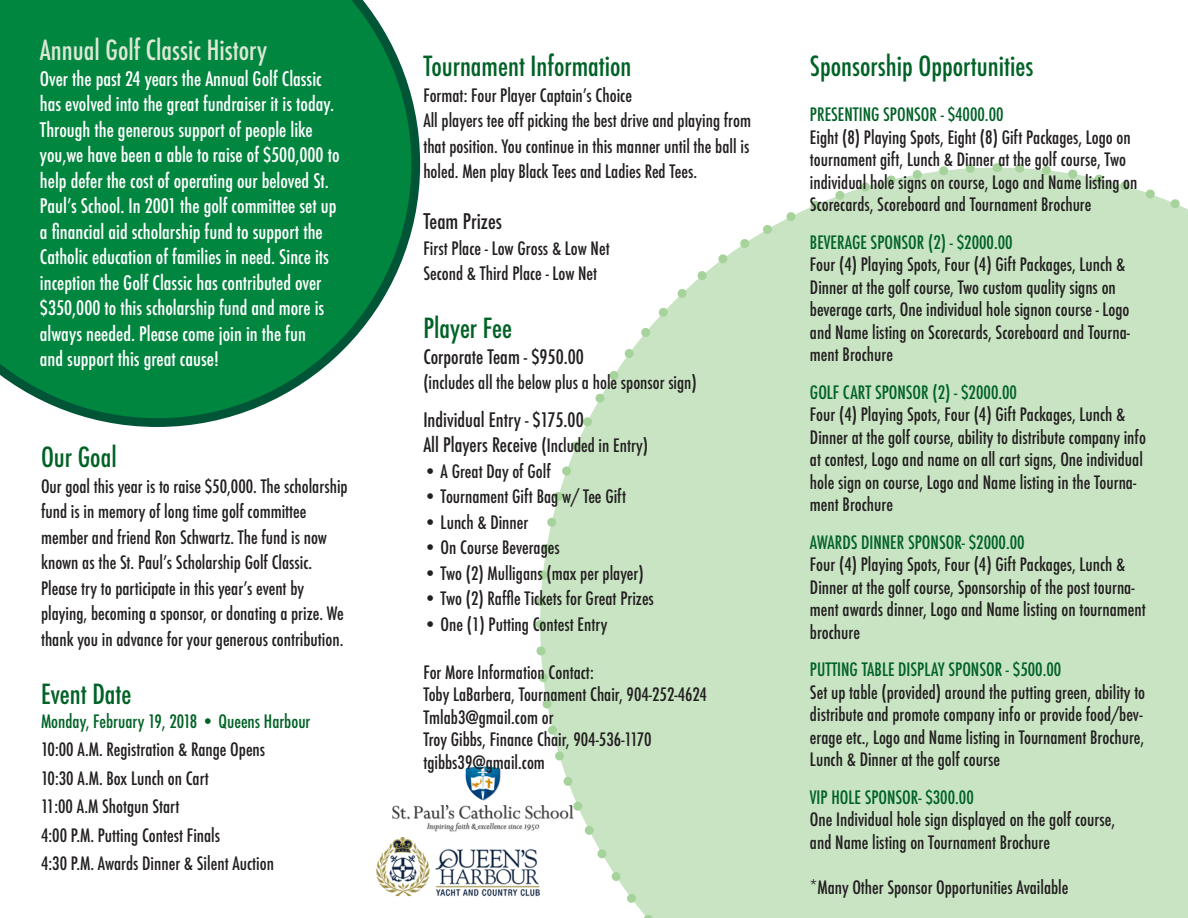
<style>
.page{position:relative;width:1188px;height:918px;background:#fff}
.page>*{position:absolute;margin:0;border:0;box-sizing:border-box;transform-origin:0 0}
.t1{font:500 condensed 27px "Futura";color:#016226}
.t2{font:500 condensed 27px "Futura";color:#dce8d5}
.t3{font:500 condensed 21px "Futura";color:#231f20}
.t4{font:500 condensed 19.5px/25.5px "Futura";color:#fff}
.t5{font:500 condensed 19.5px "Futura";color:#231f20}
.t6{font:500 condensed 18px/22.5px "Futura";color:#231f20}
.t7{font:500 condensed 18px "Futura";color:#016226}
.s1{font-size:18px}
</style>
<div class="page">
<img style="left:392px;top:765px;width:139px;height:67px">
<svg style="left:0;top:0;width:420px;height:427px;background:#1c9153"></svg>
<div style="left:540px;top:168px;width:648px;height:750px;background:#c8e4c3"></div>
<div style="left:1014px;top:628px;width:174px;height:290px;background:#c8e4c3"></div>
<div style="left:1001px;top:163px;width:187px;height:444px;background:#c8e4c3"></div>
<svg style="left:536px;top:163px;width:444px;height:457px"></svg>
<svg style="left:531px;top:641px;width:462px;height:277px;background:#cbe5c7"></svg>
<img style="left:375px;top:837px;width:192px;height:66px">
<p class="t2" style="left:40px;top:33px;width:229px">Annual Golf Classic History</p>
<p class="t4" style="left:40px;top:66px;width:301px">Over the past 24 years the Annual Golf Classic has evolved into the great fundraiser it is today.<br>Through the generous support of people like you,we have been a able to raise of $500,000 to help defer the cost of operating our beloved St.<br>Paul’s School. In 2001 the golf committee set up a financial aid scholarship fund to support the Catholic education of families in need. Since its inception the Golf Classic has contributed over $350,000 to this scholarship fund and more is always needed. Please come join in the fun<br>and support this great cause!</p>
<p class="t1" style="left:41px;top:440px;width:77px">Our Goal</p>
<p class="t6" style="left:41px;top:474px;width:308px;line-height:25.5px">Our goal this year is to raise $50,000. The scholarship fund is in memory of long time golf committee member and friend Ron Schwartz. The fund is now known as the St. Paul’s Scholarship Golf Classic.<br>Please try to participate in this year’s event by playing, becoming a sponsor, or donating a prize. We thank you in advance for your generous contribution.</p>
<p class="t1" style="left:41px;top:676px;width:92px">Event Date</p>
<p class="t7" style="left:41px;top:710px;width:271px">Monday, February 19, 2018 • Queens Harbour</p>
<p class="t6" style="left:41px;top:738px;width:226px">10:00 A.M. Registration &amp; Range Opens</p>
<p class="t6" style="left:41px;top:767px;width:169px">10:30 A.M. Box Lunch on Cart</p>
<p class="t6" style="left:41px;top:795px;width:140px">11:00 A.M Shotgun Start</p>
<p class="t6" style="left:41px;top:824px;width:181px">4:00 P.M. Putting Contest Finals</p>
<p class="t6" style="left:41px;top:852px;width:234px">4:30 P.M. Awards Dinner &amp; Silent Auction</p>
<p class="t1" style="left:423px;top:49px;width:210px">Tournament Information</p>
<p class="t6" style="left:423px;top:84px;width:210px">Format: Four Player Captain’s Choice</p>
<p class="t6" style="left:423px;top:108px;width:329px;line-height:25.5px;text-align:justify">All players tee off picking the best drive and playing from that position. You continue in this manner until the ball is holed. Men play Black Tees and Ladies Red Tees.</p>
<p class="t3" style="left:423px;top:208px;width:80px">Team Prizes</p>
<p class="t6" style="left:423px;top:237px;width:188px">First Place - Low Gross &amp; Low Net</p>
<p class="t6" style="left:423px;top:263px;width:175px">Second &amp; Third Place - Low Net</p>
<p class="t1" style="left:423px;top:311px;width:90px">Player Fee</p>
<p class="t5" style="left:423px;top:344px;width:162px">Corporate Team - $950.00</p>
<p class="t6" style="left:423px;top:371px;width:275px">(includes all the below plus a hole sponsor sign)</p>
<p class="t5" style="left:423px;top:407px;width:162px">Individual Entry - $175.00</p>
<p class="t5" style="left:423px;top:433px;width:226px">All Players Receive <span class="s1">(Included in Entry)</span></p>
<p class="t6" style="left:423px;top:460px;width:129px">• A Great Day of Golf</p>
<p class="t6" style="left:423px;top:485px;width:204px">• Tournament Gift Bag w/ Tee Gift</p>
<p class="t6" style="left:423px;top:511px;width:106px">• Lunch &amp; Dinner</p>
<p class="t6" style="left:423px;top:536px;width:138px">• On Course Beverages</p>
<p class="t6" style="left:423px;top:562px;width:222px">• Two (2) Mulligans (max per player)</p>
<p class="t6" style="left:423px;top:587px;width:232px">• Two (2) Raffle Tickets for Great Prizes</p>
<p class="t6" style="left:423px;top:613px;width:185px">• One (1) Putting Contest Entry</p>
<p class="t6" style="left:423px;top:661px;width:172px">For More Information Contact:</p>
<p class="t6" style="left:423px;top:683px;width:285px">Toby LaBarbera, Tournament Chair, 904-252-4624</p>
<p class="t6" style="left:423px;top:706px;width:132px">Tmlab3@gmail.com or</p>
<p class="t6" style="left:423px;top:728px;width:230px">Troy Gibbs, Finance Chair, 904-536-1170</p>
<p class="t6" style="left:423px;top:751px;width:123px">tgibbs39@gmail.com</p>
<p class="t1" style="left:810px;top:49px;width:225px">Sponsorship Opportunities</p>
<p class="t7" style="left:810px;top:103px;width:195px">PRESENTING SPONSOR - $4000.00</p>
<p class="t6" style="left:810px;top:126px;width:329px">Eight (8) Playing Spots, Eight (8) Gift Packages, Logo on tournament gift, Lunch &amp; Dinner at the golf course, Two individual hole signs on course, Logo and Name listing on Scorecards, Scoreboard and Tournament Brochure</p>
<p class="t7" style="left:810px;top:231px;width:204px">BEVERAGE SPONSOR (2) - $2000.00</p>
<p class="t6" style="left:810px;top:254px;width:317px">Four (4) Playing Spots, Four (4) Gift Packages, Lunch &amp;</p>
<p class="t6" style="left:810px;top:276px;width:322px">Dinner at the golf course, Two custom quality signs on beverage carts, One individual hole signon course - Logo and Name listing on Scorecards, Scoreboard and Tourna&shy;ment Brochure</p>
<p class="t7" style="left:810px;top:381px;width:209px">GOLF CART SPONSOR (2) - $2000.00</p>
<p class="t6" style="left:810px;top:404px;width:337px">Four (4) Playing Spots, Four (4) Gift Packages, Lunch &amp; Dinner at the golf course, ability to distribute company info at contest, Logo and name on all cart signs, One individual hole sign on course, Logo and Name listing in the Tourna&shy;ment Brochure</p>
<p class="t7" style="left:810px;top:531px;width:216px">AWARDS DINNER SPONSOR- $2000.00</p>
<p class="t6" style="left:810px;top:554px;width:337px">Four (4) Playing Spots, Four (4) Gift Packages, Lunch &amp; Dinner at the golf course, Sponsorship of the post tourna&shy;ment awards dinner, Logo and Name listing on tournament brochure</p>
<p class="t7" style="left:810px;top:658px;width:253px">PUTTING TABLE DISPLAY SPONSOR - $500.00</p>
<p class="t6" style="left:810px;top:681px;width:337px">Set up table (provided) around the putting green, ability to distribute and promote company info or provide food/bev&shy;erage etc., Logo and Name listing in Tournament Brochure, Lunch &amp; Dinner at the golf course</p>
<p class="t7" style="left:810px;top:786px;width:165px">VIP HOLE SPONSOR- $300.00</p>
<p class="t6" style="left:810px;top:809px;width:307px">One Individual hole sign displayed on the golf course,</p>
<p class="t6" style="left:810px;top:831px;width:242px">and Name listing on Tournament Brochure</p>
<p class="t6" style="left:810px;top:876px;width:260px">*Many Other Sponsor Opportunities Available</p>
</div>
